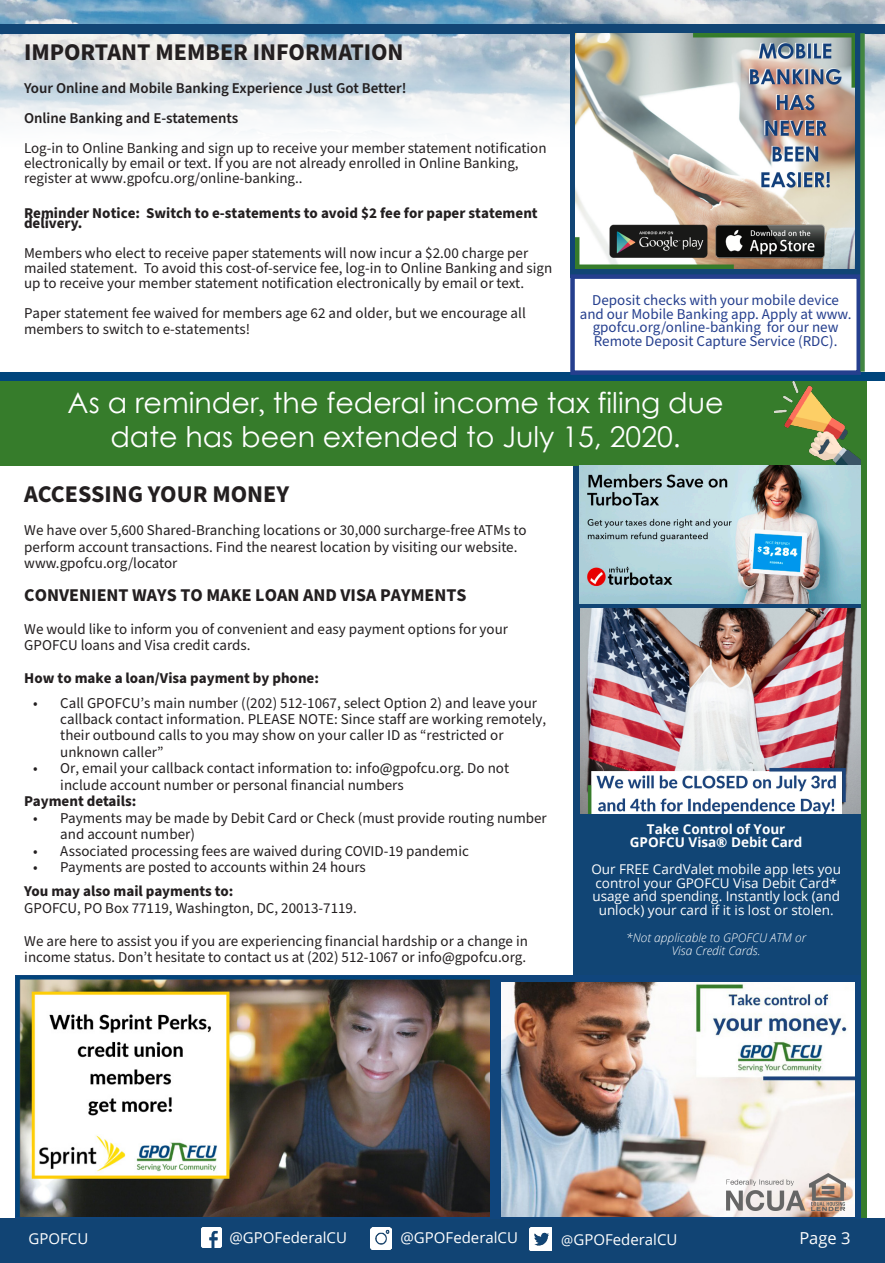
<style>
.page{position:relative;width:885px;height:1263px;background:#fff}
.page>*{position:absolute;margin:0;border:0;box-sizing:border-box;transform-origin:0 0}
.t1{font:28.5px/34.2px "Century Gothic";color:#fff;text-align:center}
.t2{font:700 24px "Source Sans Pro";color:#231f20}
.t3{font:700 18px "Source Sans Pro";color:#231f20}
.t4{font:16.5px "Open Sans";color:#fff}
.t5{font:15px/16.5px "Source Sans Pro";color:#231f20}
.t6{font:700 15px "Source Sans Pro";color:#231f20}
.t7{font:15px/13.5px "Source Sans Pro";color:#253f8e;text-align:center}
.t8{font:600 15px "Source Sans Pro";color:#231f20}
.t9{font:15px "Open Sans";color:#fff}
.t10{font:13.5px/13.5px "Open Sans";color:#fff;text-align:center}
.t11{font:700 13.5px "Open Sans";color:#fff}
.t12{font:italic 300 12px "Open Sans";color:#fff}
.s1{font-weight:700}
.s2{font-family:"Minion Pro"}
.s3{font-size:13.5px}
</style>
<div class="page">
<img style="left:0;top:0;width:885px;height:153px">
<div style="left:574px;top:464px;width:287px;height:549px;background:#114575"></div>
<div style="left:0;top:24px;width:885px;height:10px;background:#114575"></div>
<div style="left:0;top:1218px;width:885px;height:45px;background:#114474"></div>
<div style="left:0;top:372px;width:885px;height:9px;background:#00457c"></div>
<div style="left:571px;top:24px;width:290px;height:253px;background:#114575"></div>
<svg style="left:15px;top:975px;width:846px;height:243px;fill:#10457c"></svg>
<div style="left:570px;top:274px;width:291px;height:101px;border:4px solid #253f8e"></div>
<div style="left:0;top:381px;width:866px;height:84px;background:#367c2b"></div>
<div style="left:860px;top:33px;width:5px;height:339px;background:#428642"></div>
<img style="left:576px;top:34px;width:279px;height:234px">
<img style="left:608px;top:224px;width:218px;height:34px">
<img style="left:775px;top:381px;width:86px;height:84px">
<img style="left:579px;top:466px;width:282px;height:138px">
<img style="left:581px;top:608px;width:280px;height:206px">
<img style="left:17px;top:977px;width:472px;height:239px">
<img style="left:502px;top:982px;width:353px;height:234px">
<img style="left:727px;top:1173px;width:119px;height:37px">
<img style="left:370px;top:1228px;width:22px;height:21px">
<img style="left:530px;top:1228px;width:22px;height:22px">
<img style="left:201px;top:1228px;width:20px;height:20px">
<p class="t2" style="left:24px;top:36px;width:381px">IMPORTANT MEMBER INFORMATION</p>
<p class="t8" style="left:24px;top:78px;width:384px">Your Online and Mobile Banking Experience Just Got Better!</p>
<p class="t8" style="left:24px;top:108px;width:216px">Online Banking and E-statements</p>
<p class="t5" style="left:24px;top:141px;width:524px;line-height:15px">Log-in to Online Banking and sign up to receive your member statement notification electronically by email or text. If you are not already enrolled in Online Banking, register at www.gpofcu.org/online-banking..</p>
<p class="t6" style="left:24px;top:202px;width:515px">Reminder Notice: Switch to e-statements to avoid $2 fee for paper statement</p>
<p class="t5" style="left:24px;top:208px;width:506px;line-height:30px"><span class="s1">delivery.<br></span>Members who elect to receive paper statements will now incur a $2.00 charge per</p>
<p class="t5" style="left:24px;top:261px;width:530px;line-height:15px">mailed statement. To avoid this cost-of-service fee, log-in to Online Banking and sign up to receive your member statement notification electronically by email or text.</p>
<p class="t5" style="left:24px;top:306px;width:503px;line-height:15.6px">Paper statement fee waived for members age 62 and older, but we encourage all members to switch to e-statements!</p>
<p class="t7" style="left:580px;top:294px;width:273px">Deposit checks with your mobile device and our Mobile Banking app. Apply at www. gpofcu.org/online-banking for our new Remote Deposit Capture Service (RDC).</p>
<p class="t1" style="left:68px;top:385px;width:657px">As a reminder<span class="s2">,</span> the federal income tax filing due date has been extended to July 15, 2020.</p>
<p class="t2" style="left:24px;top:478px;width:266px">ACCESSING YOUR MONEY</p>
<p class="t5" style="left:24px;top:522px;width:504px">We have over 5,600 Shared-Branching locations or 30,000 surcharge-free ATMs to perform account transactions. Find the nearest location by visiting our website. www.gpofcu.org/locator</p>
<p class="t3" style="left:24px;top:583px;width:444px">CONVENIENT WAYS TO MAKE LOAN AND VISA PAYMENTS</p>
<p class="t5" style="left:24px;top:621px;width:485px">We would like to inform you of convenient and easy payment options for your<br>GPOFCU loans and Visa credit cards.</p>
<p class="t6" style="left:24px;top:668px;width:296px">How to make a loan/Visa payment by phone:</p>
<p class="t5" style="left:60px;top:695px;width:488px;text-indent:-27px">• Call GPOFCU’s main number ((202) 512-1067, select Option 2) and leave your callback contact information. PLEASE NOTE: Since staff are working remotely, their outbound calls to you may show on your caller ID as “restricted or unknown caller”</p>
<p class="t5" style="left:60px;top:761px;width:450px;text-indent:-27px">• Or, email your callback contact information to: info@gpofcu.org. Do not include account number or personal financial numbers</p>
<p class="t6" style="left:24px;top:791px;width:114px">Payment details:</p>
<p class="t5" style="left:60px;top:810px;width:488px;text-indent:-27px">• Payments may be made by Debit Card or Check (must provide routing number and account number)</p>
<p class="t5" style="left:33px;top:843px;width:437px">• Associated processing fees are waived during COVID-19 pandemic</p>
<p class="t5" style="left:33px;top:860px;width:334px">• Payments are posted to accounts within 24 hours</p>
<p class="t6" style="left:24px;top:881px;width:211px">You may also mail payments to:</p>
<p class="t5" style="left:24px;top:900px;width:334px">GPOFCU, PO Box 77119, Washington, DC, 20013-7119.</p>
<p class="t5" style="left:24px;top:933px;width:505px">We are here to assist you if you are experiencing financial hardship or a change in income status. Don’t hesitate to contact us at (202) 512-1067 or info@gpofcu.org.</p>
<p class="t11" style="left:647px;top:819px;width:140px">Take Control of Your</p>
<p class="t11" style="left:630px;top:833px;width:174px">GPOFCU Visa® Debit Card</p>
<p class="t10" style="left:591px;top:862px;width:251px">Our FREE CardValet mobile app lets you control your GPOFCU Visa Debit Card* usage and spending. Instantly lock (and unlock) your card if it is lost or stolen.</p>
<p class="t12" style="left:626px;top:929px;width:181px">*Not applicable to GPOFCU ATM or</p>
<p class="t12" style="left:672px;top:942px;width:90px">Visa Credit Cards.</p>
<p class="t9" style="left:28px;top:1228px;width:61px">GPOFCU</p>
<p class="t9" style="left:230px;top:1227px;width:119px">@GPOFederalCU</p>
<p class="t9" style="left:400px;top:1227px;width:119px">@GPOFederalCU</p>
<p class="t9" style="left:561px;top:1229px;width:118px"><span class="s3">@</span>GPOFederalCU</p>
<p class="t4" style="left:799px;top:1226px;width:53px">Page 3</p>
</div>
